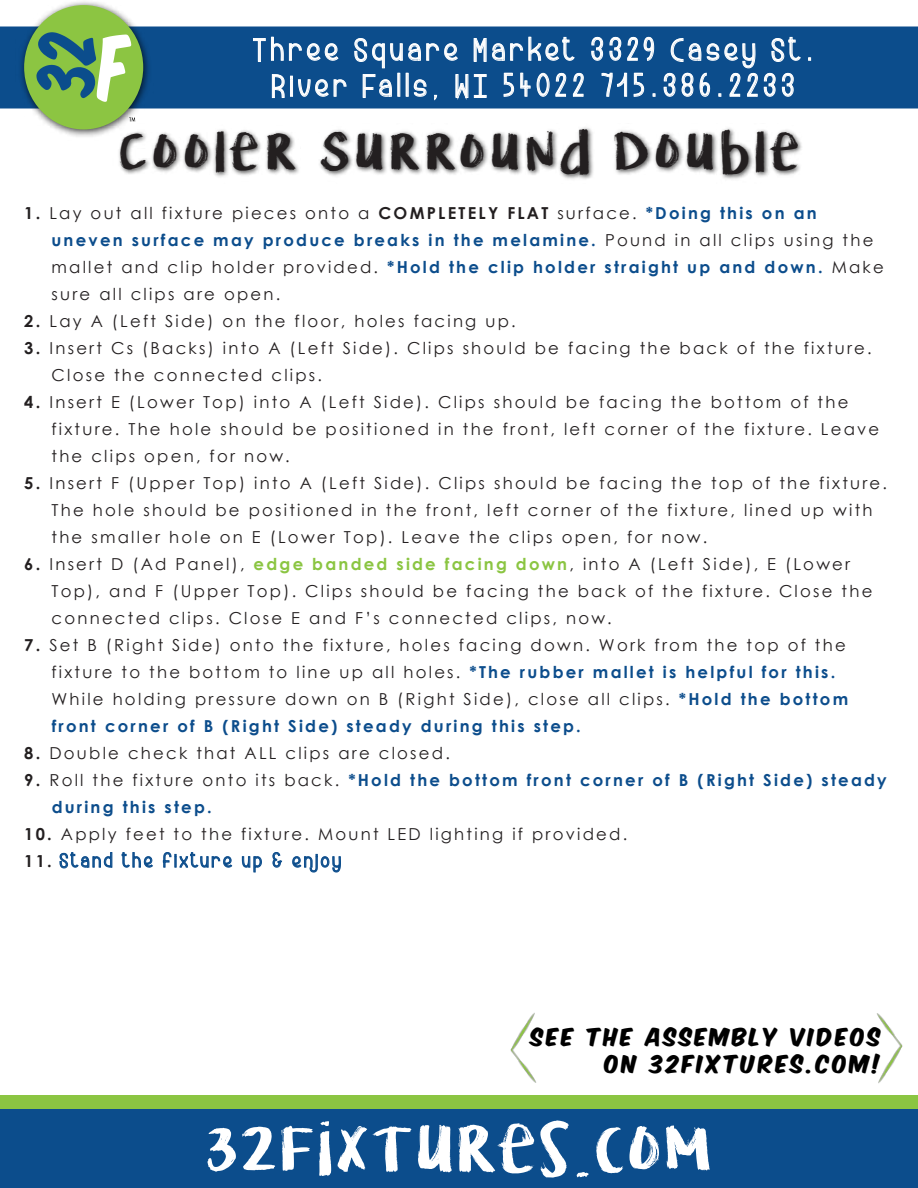
<style>
.page{position:relative;width:918px;height:1188px;background:#fff}
.page>*{position:absolute;margin:0;border:0;box-sizing:border-box;transform-origin:0 0}
.t1{font:58.5px "KG Lifeis Messy";letter-spacing:.065em;color:#fff}
.t2{font:45px "KG Lifeis Messy";letter-spacing:.135em;color:#231f20}
.t3{font:33px/36px "Peanut Butter Cookies";letter-spacing:.13em;color:#fff;text-align:center}
.t4{font:21px/27px "Komika Title Axis";letter-spacing:.135em;color:#000;text-align:right}
.t5{font:21px "Peanut Butter Cookies";letter-spacing:.135em;color:#0c4d8c}
.t6{font:16.5px/27px "Century Gothic";letter-spacing:.135em;color:#231f20}
.t7{font:700 16.5px/27px "Century Gothic";letter-spacing:.135em;color:#0c4d8c}
.s1{font-weight:700}
.s2{font-weight:700;color:#0c4d8c}
.s3{font-weight:700;color:#8bc542}
.s4{color:#231f20}
.s5{font-weight:400;color:#231f20}
.s6{font-family:"Century Gothic";font-weight:700;font-size:16.5px;color:#231f20}
</style>
<div class="page">
<div style="left:0;top:27px;width:918px;height:81px;background:#0c4d8c"></div>
<img style="left:15px;top:1px;width:140px;height:130px">
<div style="left:24px;top:5px;width:119px;height:124px;background:#8cc542;border-radius:50%"></div>
<svg style="left:36px;top:32px;width:95px;height:70px"></svg>
<svg style="left:129px;top:118px;width:6px;height:3px"></svg>
<svg style="left:253px;top:37px;width:86px;height:25px"></svg>
<svg style="left:591px;top:36px;width:63px;height:25px"></svg>
<svg style="left:771px;top:37px;width:30px;height:25px"></svg>
<svg style="left:808px;top:57px;width:3px;height:4px"></svg>
<svg style="left:272px;top:74px;width:75px;height:24px"></svg>
<svg style="left:354px;top:37px;width:230px;height:64px"></svg>
<svg style="left:601px;top:72px;width:26px;height:25px"></svg>
<svg style="left:633px;top:73px;width:11px;height:24px"></svg>
<svg style="left:663px;top:38px;width:95px;height:59px"></svg>
<svg style="left:764px;top:73px;width:12px;height:24px"></svg>
<svg style="left:782px;top:73px;width:12px;height:24px"></svg>
<div style="left:0;top:1107px;width:918px;height:81px;background:#0c4d8c"></div>
<div style="left:0;top:1095px;width:918px;height:13px;background:#8bc542"></div>
<img style="left:59px;top:124px;width:743px;height:56px">
<svg style="left:59px;top:852px;width:54px;height:17px"></svg>
<svg style="left:121px;top:852px;width:32px;height:16px"></svg>
<svg style="left:163px;top:852px;width:70px;height:16px"></svg>
<svg style="left:242px;top:856px;width:20px;height:17px"></svg>
<svg style="left:272px;top:852px;width:10px;height:16px"></svg>
<svg style="left:292px;top:854px;width:49px;height:19px"></svg>
<img style="left:510px;top:1012px;width:27px;height:71px">
<img style="left:876px;top:1013px;width:26px;height:71px">
<h3 class="t3" style="left:253px;top:33px;width:562px">Three Square Market 3329 Casey St.<br>River Falls, WI 54022 715.386.2233</h3>
<h2 class="t2" style="left:120px;top:117px;width:680px">COOLER SURROUND DOUBLE</h2>
<p class="t6" style="left:52px;top:199px;width:834px;text-indent:-27px"><span class="s1">1.</span> Lay out all fixture pieces onto a <span class="s1">COMPLETELY FLAT</span> surface. <span class="s2">*Doing this on an uneven surface may produce breaks in the melamine.</span> Pound in all clips using the mallet and clip holder provided. <span class="s2">*Hold the clip holder straight up and down.</span> Make sure all clips are open.</p>
<p class="t6" style="left:24px;top:307px;width:493px"><span class="s1">2.</span> Lay A (Left Side) on the floor, holes facing up.</p>
<p class="t6" style="left:52px;top:334px;width:822px;text-indent:-27px"><span class="s1">3.</span> Insert Cs (Backs) into A (Left Side). Clips should be facing the back of the fixture.<br>Close the connected clips.</p>
<p class="t6" style="left:52px;top:388px;width:829px;text-indent:-27px"><span class="s1">4.</span> Insert E (Lower Top) into A (Left Side). Clips should be facing the bottom of the fixture. The hole should be positioned in the front, left corner of the fixture. Leave the clips open, for now.</p>
<p class="t6" style="left:52px;top:469px;width:837px;text-indent:-27px"><span class="s1">5.</span> Insert F (Upper Top) into A (Left Side). Clips should be facing the top of the fixture.<br>The hole should be positioned in the front, left corner of the fixture, lined up with the smaller hole on E (Lower Top). Leave the clips open, for now.</p>
<p class="t6" style="left:52px;top:550px;width:822px;text-indent:-27px"><span class="s1">6.</span> Insert D (Ad Panel), <span class="s3">edge banded side facing down</span>, into A (Left Side), E (Lower<br>Top), and F (Upper Top). Clips should be facing the back of the fixture. Close the connected clips. Close E and F’s connected clips, now.</p>
<p class="t6" style="left:52px;top:631px;width:798px;text-indent:-27px"><span class="s1">7.</span> Set B (Right Side) onto the fixture, holes facing down. Work from the top of the fixture to the bottom to line up all holes. <span class="s2">*The rubber mallet is helpful for this.<br></span>While holding pressure down on B (Right Side), close all clips. <span class="s2">*Hold the bottom front corner of B (Right Side) steady during this step.</span></p>
<p class="t6" style="left:24px;top:739px;width:427px"><span class="s1">8.</span> Double check that ALL clips are closed.</p>
<p class="t7" style="left:52px;top:766px;width:837px;text-indent:-27px"><span class="s4">9.</span> <span class="s5">Roll the fixture onto its back.</span> *Hold the bottom front corner of B (Right Side) steady during this step.</p>
<p class="t6" style="left:24px;top:820px;width:604px"><span class="s1">10.</span> Apply feet to the fixture. Mount LED lighting if provided.</p>
<p class="t5" style="left:24px;top:850px;width:318px"><span class="s6">11.</span> Stand the fixture up &amp; enjoy</p>
<p class="t4" style="left:531px;top:1026px;width:351px">SEE THE ASSEMBLY VIDEOS<br>ON 32FIXTURES.COM!</p>
<h1 class="t1" style="left:206px;top:1104px;width:507px">32FIXTURES.COM</h1>
</div>
